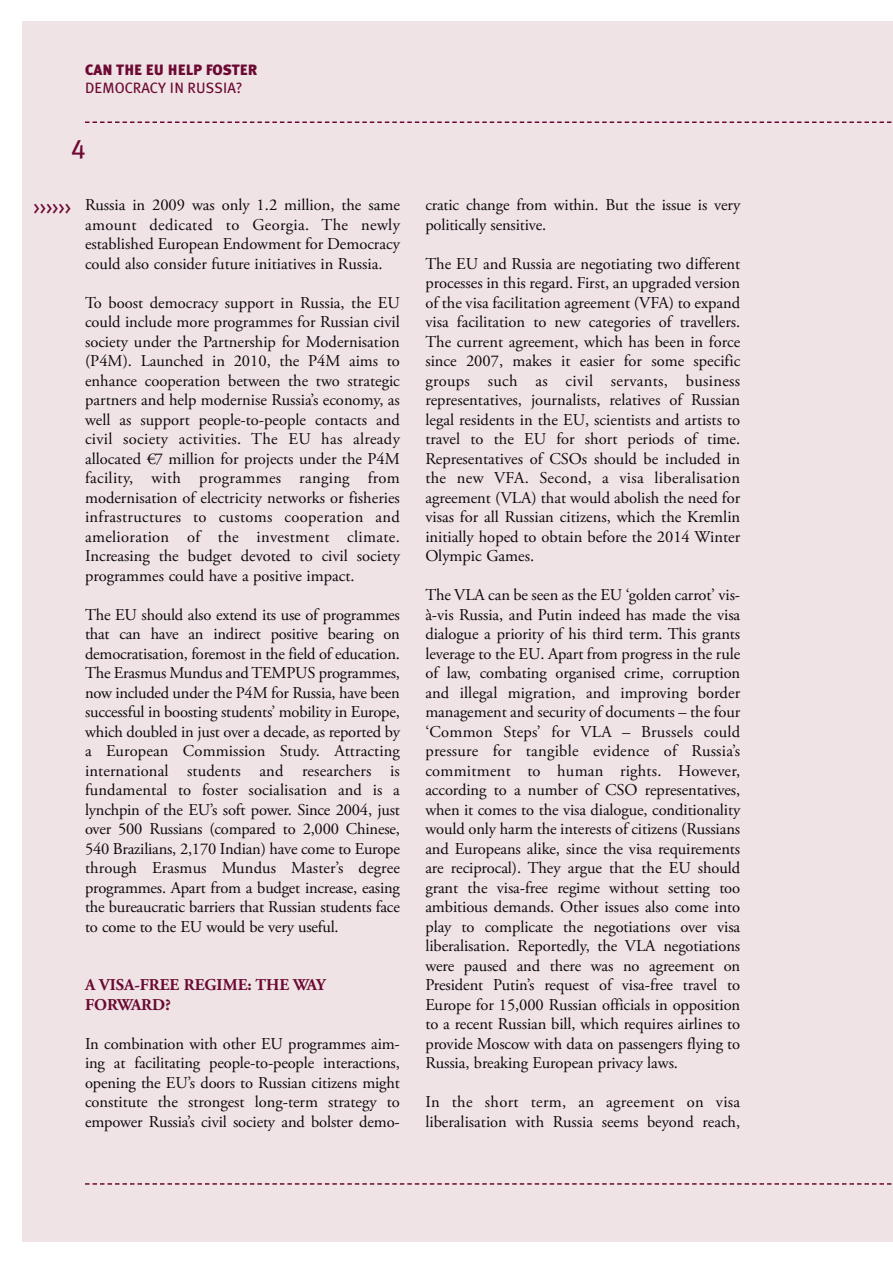
<style>
.page{position:relative;width:893px;height:1263px;background:#fff}
.page>*{position:absolute;margin:0;border:0;box-sizing:border-box;transform-origin:0 0}
.t1{font:27px "Meta Plus Book Caps";color:#6c0932}
.t2{font:18px "Meta Plus Book Caps";color:#6c0932}
.t3{font:16.5px/19.5px "Adobe Garamond Pro";color:#0c080c;text-align:justify}
.t4{font:700 16.5px/19.5px "Adobe Garamond Pro";color:#6c0932}
.t5{font:900 15px "Meta Plus";color:#6c0932}
.t6{font:15px "Meta Plus";color:#6c0932}
</style>
<div class="page">
<div style="left:22px;top:22px;width:871px;height:1220px;background:#efe3e5"></div>
<svg style="left:85px;top:121px;width:807px;height:2px"></svg>
<svg style="left:85px;top:1183px;width:807px;height:2px"></svg>
<p class="t5" style="left:85px;top:61px;width:174px">CAN THE EU HELP FOSTER</p>
<p class="t6" style="left:85px;top:79px;width:159px">DEMOCRACY IN RUSSIA?</p>
<h1 class="t1" style="left:71px;top:133px;width:16px">4</h1>
<p class="t2" style="left:34px;top:197px;width:39px">&gt;&gt;&gt;&gt;&gt;&gt;</p>
<p class="t3" style="left:85px;top:196px;width:316px">Russia in 2009 was only 1.2 million, the same amount dedicated to Georgia. The newly established European Endowment for Democracy could also consider future initiatives in Russia.</p>
<p class="t3" style="left:85px;top:294px;width:316px">To boost democracy support in Russia, the EU could include more programmes for Russian civil society under the Partnership for Modernisation (P4M). Launched in 2010, the P4M aims to enhance cooperation between the two strategic partners and help modernise Russia’s economy, as well as support people-to-people contacts and civil society activities. The EU has already allocated €7 million for projects under the P4M facility, with programmes ranging from modernisation of electricity networks or fisheries infrastructures to customs cooperation and amelioration of the investment climate.<br>Increasing the budget devoted to civil society programmes could have a positive impact.</p>
<p class="t3" style="left:85px;top:606px;width:316px">The EU should also extend its use of programmes that can have an indirect positive bearing on democratisation, foremost in the field of education.<br>The Erasmus Mundus and TEMPUS programmes, now included under the P4M for Russia, have been successful in boosting students’ mobility in Europe, which doubled in just over a decade, as reported by a European Commission Study. Attracting international students and researchers is fundamental to foster socialisation and is a lynchpin of the EU’s soft power. Since 2004, just over 500 Russians (compared to 2,000 Chinese, 540 Brazilians, 2,170 Indian) have come to Europe through Erasmus Mundus Master’s degree programmes. Apart from a budget increase, easing the bureaucratic barriers that Russian students face to come to the EU would be very useful.</p>
<p class="t4" style="left:85px;top:976px;width:242px">A VISA-FREE REGIME: THE WAY<br>FORWARD?</p>
<p class="t3" style="left:85px;top:1035px;width:316px">In combination with other EU programmes aim&shy;ing at facilitating people-to-people interactions, opening the EU’s doors to Russian citizens might constitute the strongest long-term strategy to empower Russia’s civil society and bolster demo-</p>
<p class="t3" style="left:425px;top:196px;width:316px">cratic change from within. But the issue is very politically sensitive.</p>
<p class="t3" style="left:425px;top:255px;width:316px">The EU and Russia are negotiating two different processes in this regard. First, an upgraded version of the visa facilitation agreement (VFA) to expand visa facilitation to new categories of travellers.<br>The current agreement, which has been in force since 2007, makes it easier for some specific groups such as civil servants, business representatives, journalists, relatives of Russian legal residents in the EU, scientists and artists to travel to the EU for short periods of time.<br>Representatives of CSOs should be included in the new VFA. Second, a visa liberalisation agreement (VLA) that would abolish the need for visas for all Russian citizens, which the Kremlin initially hoped to obtain before the 2014 Winter Olympic Games.</p>
<p class="t3" style="left:425px;top:586px;width:316px">The VLA can be seen as the EU ‘golden carrot’ vis&shy;à-vis Russia, and Putin indeed has made the visa dialogue a priority of his third term. This grants leverage to the EU. Apart from progress in the rule of law, combating organised crime, corruption and illegal migration, and improving border management and security of documents – the four ‘Common Steps’ for VLA – Brussels could pressure for tangible evidence of Russia’s commitment to human rights. However, according to a number of CSO representatives, when it comes to the visa dialogue, conditionality would only harm the interests of citizens (Russians and Europeans alike, since the visa requirements are reciprocal). They argue that the EU should grant the visa-free regime without setting too ambitious demands. Other issues also come into play to complicate the negotiations over visa liberalisation. Reportedly, the VLA negotiations were paused and there was no agreement on President Putin’s request of visa-free travel to Europe for 15,000 Russian officials in opposition to a recent Russian bill, which requires airlines to provide Moscow with data on passengers flying to Russia, breaking European privacy laws.</p>
<p class="t3" style="left:425px;top:1093px;width:316px">In the short term, an agreement on visa liberalisation with Russia seems beyond reach,</p>
</div>
